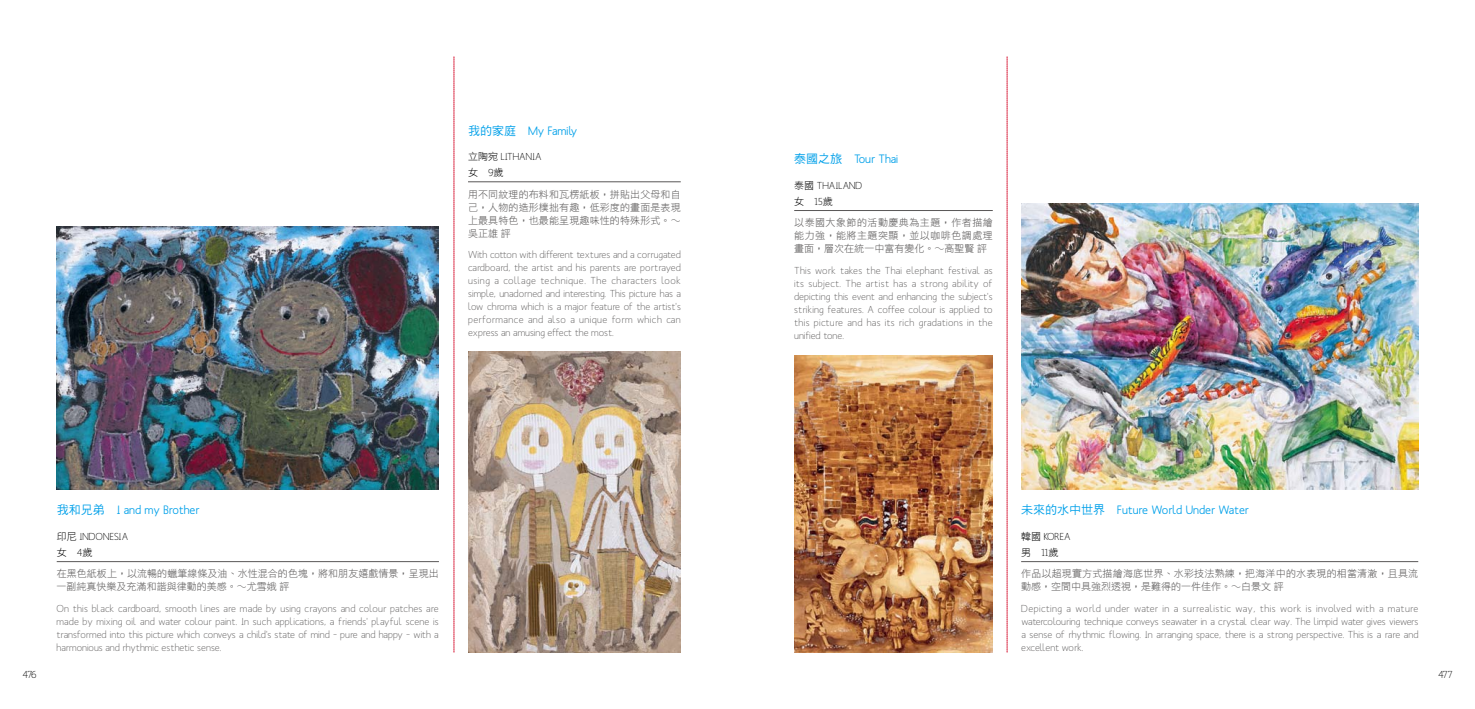
<style>
.page{position:relative;width:1475px;height:709px;background:#fff}
.page>*{position:absolute;margin:0;border:0;box-sizing:border-box;transform-origin:0 0}
.t1{font:500 12px "Mank Sans";color:#00a0e9}
.t2{font:10px/13px "Mank Sans";color:#595757;text-align:justify}
.t3{font:10px/21.5px "DF Hei Lt HK BF";letter-spacing:.015em;color:#595757}
.t4{font:10px/21.5px "DF Hei Lt HK BF";letter-spacing:.045em;color:#595757}
.t5{font:10px "Mank Sans";color:#000}
.s1{font-family:"DF Hei Md HK BF";font-weight:400}
.s2{font-family:"DF Hei Lt HK BF"}
.s3{color:#000}
.s4{font-family:"Mank Sans";color:#000}
</style>
<div class="page">
<img style="left:57px;top:226px;width:381px;height:263px">
<img style="left:468px;top:351px;width:212px;height:301px">
<svg style="left:453px;top:57px;width:1px;height:595px"></svg>
<hr style="left:57px;top:561px;width:382px;height:1px;background:#595757">
<hr style="left:468px;top:182px;width:212px;height:1px;background:#595757">
<img style="left:794px;top:355px;width:198px;height:297px">
<img style="left:1021px;top:204px;width:396px;height:285px">
<svg style="left:1006px;top:57px;width:1px;height:595px"></svg>
<hr style="left:794px;top:210px;width:198px;height:1px;background:#595757">
<hr style="left:1020px;top:561px;width:397px;height:1px;background:#595757">
<p class="t1" style="left:468px;top:123px;width:111px"><span class="s1">我的家庭</span> My Family</p>
<p class="t5" style="left:468px;top:150px;width:75px"><span class="s2">立陶宛</span> LITHANIA</p>
<p class="t3" style="left:468px;top:162px;width:214px"><span class="s3">女</span> <span class="s4">9</span><span class="s3">歲<br></span>用不同紋理的布料和瓦楞紙板，拼貼出父母和自</p>
<p class="t3" style="left:468px;top:200px;width:214px;line-height:13px;text-align:justify">己，人物的造形樸拙有趣，低彩度的畫面是表現上最具特色，也最能呈現趣味性的特殊形式。∼吳正雄評</p>
<p class="t2" style="left:468px;top:248px;width:214px">With cotton with different textures and a corrugated cardboard, the artist and his parents are portrayed using a collage technique. The characters look simple, unadorned and interesting. This picture has a low chroma which is a major feature of the artist's performance and also a unique form which can express an amusing effect the most.</p>
<p class="t1" style="left:57px;top:502px;width:144px"><span class="s1">我和兄弟</span> I and my Brother</p>
<p class="t5" style="left:57px;top:530px;width:73px"><span class="s2">印尼</span> INDONESIA</p>
<p class="t3" style="left:57px;top:541px;width:383px"><span class="s3">女</span> <span class="s4">4</span><span class="s3">歲<br></span>在黑色紙板上，以流暢的蠟筆線條及油、水性混合的色塊，將和朋友嬉戲情景，呈現出</p>
<p class="t3" style="left:57px;top:576px;width:234px">一副純真快樂及充滿和諧與律動的美感。∼尤雪娥評</p>
<p class="t2" style="left:56px;top:602px;width:384px">On this black cardboard, smooth lines are made by using crayons and colour patches are made by mixing oil and water colour paint. In such applications, a friends' playful scene is transformed into this picture which conveys a child's state of mind – pure and happy – with a harmonious and rhythmic esthetic sense.</p>
<p class="t1" style="left:794px;top:151px;width:105px"><span class="s1">泰國之旅</span> Tour Thai</p>
<p class="t5" style="left:794px;top:179px;width:70px"><span class="s2">泰國</span> THAILAND</p>
<p class="t4" style="left:794px;top:190px;width:200px"><span class="s3">女</span> <span class="s4">15</span><span class="s3">歲<br></span>以泰國大象節的活動慶典為主題，作者描繪</p>
<p class="t4" style="left:794px;top:229px;width:200px;line-height:13px">能力強，能將主題突顯，並以咖啡色調處理畫面，層次在統一中富有變化。∼高聖賢評</p>
<p class="t2" style="left:794px;top:264px;width:200px">This work takes the Thai elephant festival as its subject. The artist has a strong ability of depicting this event and enhancing the subject's striking features. A coffee colour is applied to this picture and has its rich gradations in the unified tone.</p>
<p class="t1" style="left:1020px;top:502px;width:229px"><span class="s1">未來的水中世界</span> Future World Under Water</p>
<p class="t5" style="left:1020px;top:530px;width:51px"><span class="s2">韓國</span> KOREA</p>
<p class="t3" style="left:1020px;top:541px;width:398px"><span class="s3">男</span> <span class="s4">11</span><span class="s3">歲<br></span>作品以超現實方式描繪海底世界、水彩技法熟練，把海洋中的水表現的相當清澈，且具流</p>
<p class="t3" style="left:1020px;top:576px;width:264px">動感，空間中具強烈透視，是難得的一件佳作。∼白景文評</p>
<p class="t2" style="left:1020px;top:602px;width:399px">Depicting a world under water in a surrealistic way, this work is involved with a mature watercolouring technique conveys seawater in a crystal clear way. The limpid water gives viewers a sense of rhythmic flowing. In arranging space, there is a strong perspective. This is a rare and excellent work.</p>
<p class="t5" style="left:23px;top:668px;width:16px">476</p>
<p class="t5" style="left:1437px;top:668px;width:16px">477</p>
</div>
